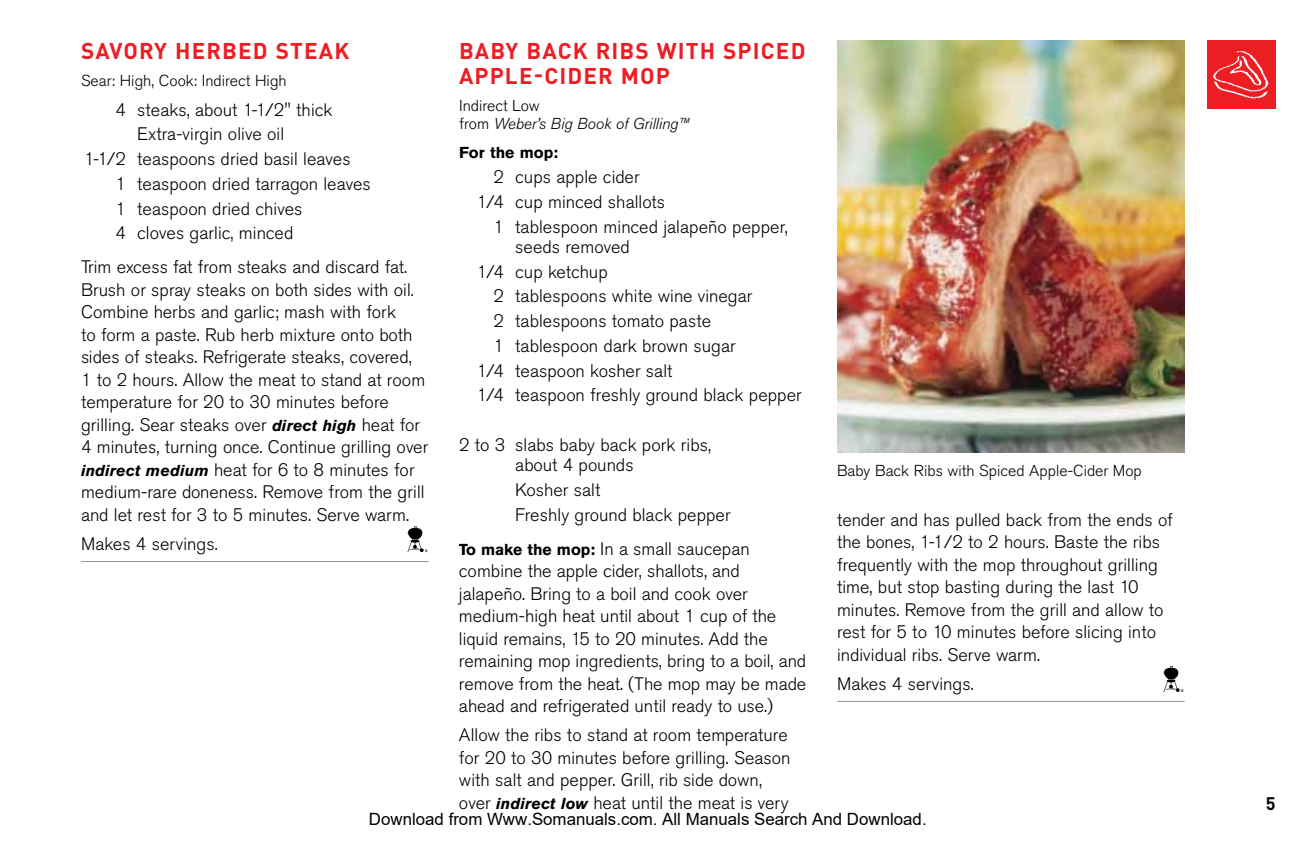
<style>
.page{position:relative;width:1296px;height:851px;background:#fff}
.page>*{position:absolute;margin:0;border:0;box-sizing:border-box;transform-origin:0 0}
.t1{font:22.5px/24.8px "DI Nkerned";letter-spacing:.05em;color:#ed1d24}
.t2{font:300 18px/22.5px "Akzidenz Grotesk BQ";letter-spacing:.005em;color:#000}
.t3{font:18px "DI Nkerned";color:#000}
.t4{font:16.88px "Arial";color:#000}
.t5{font:300 15.75px "Akzidenz Grotesk BQ";letter-spacing:.005em;color:#000}
.t6{font:italic 300 15.75px/18px "Akzidenz Grotesk BQ";letter-spacing:.005em;color:#000}
.t7{font:700 15.75px "Akzidenz Grotesk BQ";letter-spacing:.005em;color:#000}
.s1{font-weight:700;font-style:italic;font-size:15.75px}
.s2{font-style:normal}
.s3{font-weight:700;font-size:15.75px}
</style>
<div class="page">
<div style="left:1207px;top:40px;width:69px;height:69px;background:#ed1d24"></div>
<img style="left:1213px;top:50px;width:56px;height:49px">
<hr style="left:81px;top:561px;width:348px;height:1px;background:#939598">
<svg style="left:407px;top:526px;width:21px;height:26px"></svg>
<hr style="left:837px;top:701px;width:348px;height:1px;background:#939598">
<svg style="left:1163px;top:666px;width:21px;height:26px"></svg>
<img style="left:837px;top:40px;width:348px;height:412px">
<p class="t1" style="left:81px;top:38px;width:270px">SAVORY HERBED STEAK</p>
<p class="t5" style="left:81px;top:72px;width:207px">Sear: High, Cook: Indirect High</p>
<p class="t2" style="left:115px;top:98px;width:219px">4 steaks, about 1-1/2" thick</p>
<p class="t2" style="left:137px;top:123px;width:148px">Extra-virgin olive oil</p>
<p class="t2" style="left:84px;top:148px;width:268px">1-1/2 teaspoons dried basil leaves</p>
<p class="t2" style="left:115px;top:173px;width:257px">1 teaspoon dried tarragon leaves</p>
<p class="t2" style="left:115px;top:197px;width:189px">1 teaspoon dried chives</p>
<p class="t2" style="left:115px;top:222px;width:180px">4 cloves garlic, minced</p>
<p class="t2" style="left:81px;top:256px;width:349px">Trim excess fat from steaks and discard fat.<br>Brush or spray steaks on both sides with oil.<br>Combine herbs and garlic; mash with fork<br>to form a paste. Rub herb mixture onto both sides of steaks. Refrigerate steaks, covered,<br>1 to 2 hours. Allow the meat to stand at room temperature for 20 to 30 minutes before grilling. Sear steaks over <span class="s1">direct high</span> heat for 4 minutes, turning once. Continue grilling over <span class="s1">indirect medium</span> heat for 6 to 8 minutes for medium-rare doneness. Remove from the grill and let rest for 3 to 5 minutes. Serve warm.</p>
<p class="t2" style="left:81px;top:533px;width:138px">Makes 4 servings.</p>
<p class="t1" style="left:459px;top:38px;width:348px">BABY BACK RIBS WITH SPICED<br>APPLE-CIDER MOP</p>
<p class="t6" style="left:459px;top:97px;width:232px"><span class="s2">Indirect Low<br>from</span> Weber’s Big Book of Grilling™</p>
<p class="t7" style="left:459px;top:144px;width:101px">For the mop:</p>
<p class="t2" style="left:493px;top:166px;width:148px">2 cups apple cider</p>
<p class="t2" style="left:477px;top:191px;width:190px">1/4 cup minced shallots</p>
<p class="t2" style="left:493px;top:215px;width:296px">1 tablespoon minced jalapeño pepper,</p>
<p class="t2" style="left:477px;top:234px;width:155px;line-height:24.8px;text-indent:38px">seeds removed<br>1/4 cup ketchup</p>
<p class="t2" style="left:493px;top:285px;width:261px">2 tablespoons white wine vinegar</p>
<p class="t2" style="left:493px;top:310px;width:219px">2 tablespoons tomato paste</p>
<p class="t2" style="left:493px;top:335px;width:244px">1 tablespoon dark brown sugar</p>
<p class="t2" style="left:477px;top:359px;width:197px">1/4 teaspoon kosher salt</p>
<p class="t2" style="left:477px;top:384px;width:327px">1/4 teaspoon freshly ground black pepper</p>
<p class="t2" style="left:515px;top:435px;width:198px;line-height:20.2px;text-indent:-56px">2 to 3 slabs baby back pork ribs, about 4 pounds</p>
<p class="t2" style="left:515px;top:477px;width:217px;line-height:24.8px">Kosher salt<br>Freshly ground black pepper</p>
<p class="t2" style="left:459px;top:537px;width:349px"><span class="s3">To make the mop:</span> In a small saucepan combine the apple cider, shallots, and jalapeño. Bring to a boil and cook over medium-high heat until about 1 cup of the liquid remains, 15 to 20 minutes. Add the remaining mop ingredients, bring to a boil, and remove from the heat. (The mop may be made ahead and refrigerated until ready to use.)</p>
<p class="t2" style="left:459px;top:724px;width:333px">Allow the ribs to stand at room temperature for 20 to 30 minutes before grilling. Season with salt and pepper. Grill, rib side down, over <span class="s1">indirect low</span> heat until the meat is very</p>
<p class="t5" style="left:837px;top:462px;width:306px">Baby Back Ribs with Spiced Apple-Cider Mop</p>
<p class="t2" style="left:837px;top:508px;width:337px">tender and has pulled back from the ends of the bones, 1-1/2 to 2 hours. Baste the ribs frequently with the mop throughout grilling time, but stop basting during the last 10 minutes. Remove from the grill and allow to rest for 5 to 10 minutes before slicing into individual ribs. Serve warm.</p>
<p class="t2" style="left:837px;top:672px;width:138px">Makes 4 servings.</p>
<p class="t4" style="left:369px;top:809px;width:559px">Download from Www.Somanuals.com. All Manuals Search And Download.</p>
<p class="t3" style="left:1266px;top:792px;width:11px">5</p>
</div>
